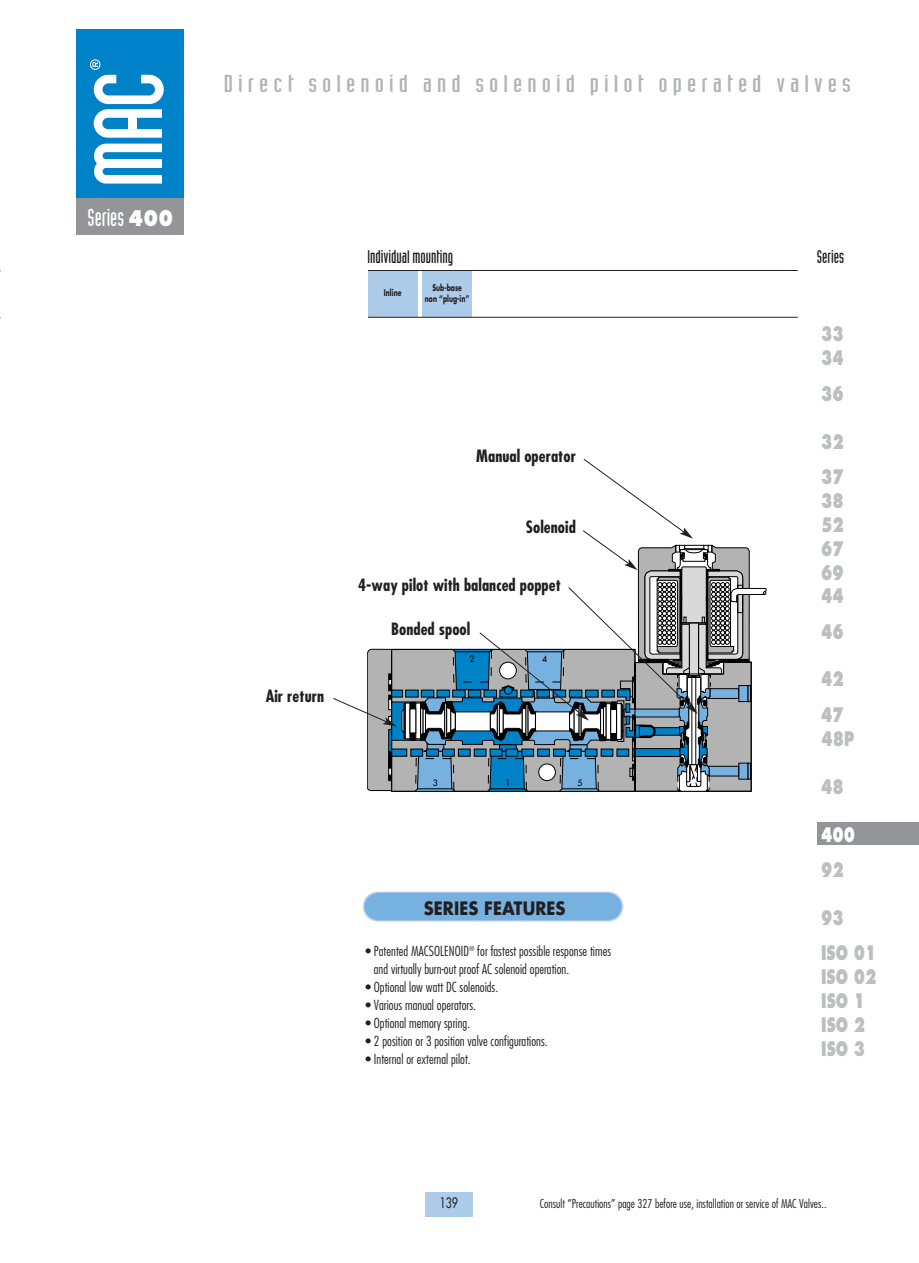
<style>
.page{position:relative;width:919px;height:1263px;background:#fff}
.page>*{position:absolute;margin:0;border:0;box-sizing:border-box;transform-origin:0 0}
.t1{font:24px "Industria Solid";letter-spacing:.165em;color:#b2b3b7;scale:1.3 1}
.t2{font:24px "Industria Solid";color:#fff}
.t3{font:800 19.5px/23.7px "Futura";color:#bdbec1;scale:.7 1}
.t4{font:800 19.5px "Futura";color:#fff;scale:.7 1}
.t5{font:18px "Industria Solid";color:#231f20}
.t6{font:700 18px "Futura";letter-spacing:.005em;color:#231f20;scale:.9 1}
.t7{font:700 condensed 16.5px "Futura";letter-spacing:.005em;color:#231f20}
.t8{font:14.1px "Futura";color:#231f20;scale:.75 1}
.t9{font:300 condensed 13.5px/18px "Futura";letter-spacing:.005em;color:#231f20}
.t10{font:300 condensed 12px "Futura";letter-spacing:.005em;color:#231f20}
.t11{font:700 9px/10.5px "Futura";color:#231f20;text-align:center;scale:.68 1}
.t12{font:8.55px "Futura";color:#000}
.s1{font-family:"Futura";font-weight:800;font-size:21px}
</style>
<div class="page">
<div style="left:422px;top:270px;width:50px;height:47px;background:#acccea"></div>
<div style="left:425px;top:1192px;width:48px;height:25px;background:#acccea"></div>
<div style="left:368px;top:270px;width:49px;height:47px;background:#acccea"></div>
<div style="left:77px;top:29px;width:107px;height:170px;background:#0082c8"></div>
<svg style="left:94px;top:144px;width:68px;height:40px"></svg>
<svg style="left:90px;top:59px;width:74px;height:79px"></svg>
<div style="left:128px;top:118px;width:9px;height:11px;background:#fff"></div>
<hr style="left:368px;top:317px;width:429px;height:1px;background:#231f20">
<hr style="left:368px;top:270px;width:429px;height:1px;background:#231f20">
<svg style="left:363px;top:892px;width:259px;height:29px;background:#7db4e0"></svg>
<div style="left:816px;top:822px;width:102px;height:22px;background:#939598"></div>
<div style="left:77px;top:199px;width:107px;height:36px;background:#939598"></div>
<svg style="left:333px;top:459px;width:433px;height:333px"></svg>
<h1 class="t2" style="left:88px;top:208px;width:87px">Series <span class="s1">400</span></h1>
<h1 class="t1" style="left:224px;top:75px;width:484px">Direct solenoid and solenoid pilot operated valves</h1>
<h3 class="t5" style="left:367px;top:250px;width:87px">Individual mounting</h3>
<h3 class="t5" style="left:816px;top:250px;width:29px">Series</h3>
<p class="t11" style="left:384px;top:288px;width:27px">Inline</p>
<p class="t11" style="left:425px;top:283px;width:67px">Sub-base<br>non “plug-in”</p>
<p class="t7" style="left:266px;top:689px;width:60px">Air return</p>
<p class="t7" style="left:476px;top:449px;width:101px">Manual operator</p>
<p class="t7" style="left:525px;top:520px;width:52px">Solenoid</p>
<p class="t7" style="left:358px;top:577px;width:204px">4-way pilot with balanced poppet</p>
<p class="t7" style="left:391px;top:622px;width:81px">Bonded spool</p>
<p class="t12" style="left:469px;top:654px;width:6px">2</p>
<p class="t12" style="left:542px;top:655px;width:6px">4</p>
<p class="t12" style="left:433px;top:778px;width:6px">3</p>
<p class="t12" style="left:505px;top:779px;width:6px">1</p>
<p class="t12" style="left:577px;top:779px;width:6px">5</p>
<h3 class="t6" style="left:424px;top:900px;width:159px">SERIES FEATURES</h3>
<p class="t9" style="left:374px;top:943px;width:239px;text-indent:-8px">• Patented MACSOLENOID<sup>®</sup> for fastest possible response times and virtually burn-out proof AC solenoid operation.</p>
<p class="t9" style="left:365px;top:979px;width:134px">• Optional low watt DC solenoids.</p>
<p class="t9" style="left:365px;top:997px;width:112px">• Various manual operators.</p>
<p class="t9" style="left:365px;top:1015px;width:106px">• Optional memory spring.</p>
<p class="t9" style="left:365px;top:1033px;width:184px">• 2 position or 3 position valve configurations.</p>
<p class="t9" style="left:365px;top:1051px;width:107px">• Internal or external pilot.</p>
<h2 class="t3" style="left:821px;top:324px;width:34px">33<br>34</h2>
<h2 class="t3" style="left:821px;top:383px;width:34px">36</h2>
<h2 class="t3" style="left:821px;top:425px;width:34px;line-height:35.4px">32<br>37</h2>
<h2 class="t3" style="left:821px;top:490px;width:34px">38</h2>
<h2 class="t3" style="left:821px;top:514px;width:34px">52<br>67</h2>
<h2 class="t3" style="left:821px;top:562px;width:34px">69</h2>
<h2 class="t3" style="left:821px;top:586px;width:34px">44</h2>
<h2 class="t3" style="left:821px;top:621px;width:34px">46</h2>
<h2 class="t3" style="left:821px;top:669px;width:34px">42</h2>
<h2 class="t3" style="left:821px;top:704px;width:34px">47</h2>
<h2 class="t3" style="left:821px;top:728px;width:48px">48P</h2>
<h2 class="t3" style="left:821px;top:776px;width:34px">48</h2>
<h2 class="t4" style="left:821px;top:826px;width:50px">400</h2>
<h2 class="t3" style="left:821px;top:859px;width:34px">92</h2>
<h2 class="t3" style="left:821px;top:907px;width:34px">93</h2>
<h2 class="t3" style="left:821px;top:942px;width:80px;line-height:24.2px">ISO 01<br>ISO 02</h2>
<h2 class="t3" style="left:821px;top:990px;width:64px;text-align:justify">ISO 1<br>ISO 2<br>ISO 3</h2>
<p class="t8" style="left:439px;top:1196px;width:26px">139</p>
<p class="t10" style="left:540px;top:1198px;width:288px">Consult “Precautions” page 327 before use, installation or service of MAC Valves..</p>
</div>
